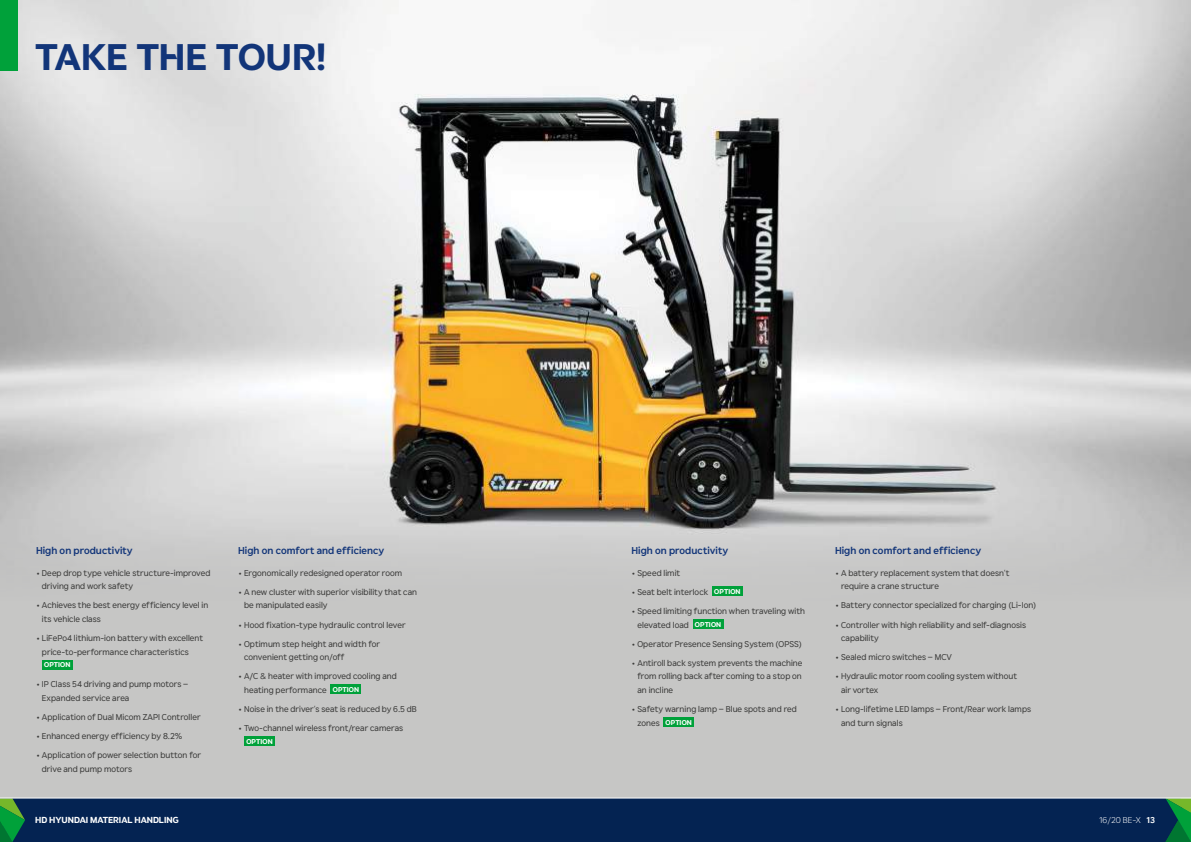
<style>
.page{position:relative;width:1191px;height:842px;background:#fff}
.page>*{position:absolute;margin:0;border:0;box-sizing:border-box;transform-origin:0 0}
.t1{font:36px "HD Hyundai Gothic Euro Lg Bd";color:#123579}
.t2{font:700 10px "HD Hyundai Gothic Euro";letter-spacing:.005em;color:#123579}
.t3{font:8.5px/13.5px "HD Hyundai Gothic Euro";letter-spacing:.005em;color:#3c3c3b}
.t4{font:8.5px "HD Hyundai Gothic Euro Lg Bd";color:#fff}
.t5{font:300 8.5px "HD Hyundai Gothic Euro";color:#fff}
.t6{font:6.8px "HD Hyundai Gothic Euro Lg Bd";letter-spacing:.015em;color:#fff}
.s1{font-family:"HD Hyundai Gothic Euro Lg Bd";font-size:6.8px;color:#fff}
.s2{font-family:"HD Hyundai Gothic Euro";font-size:8.5px;color:#3c3c3b}
.s3{font-weight:700}
</style>
<div class="page">
<div style="left:0;top:0;width:1191px;height:826px;background:#c6c6c5"></div>
<img style="left:0;top:0;width:1191px;height:587px">
<div style="left:0;top:798px;width:1191px;height:44px;background:#042352"></div>
<svg style="left:1165px;top:799px;width:26px;height:43px"></svg>
<svg style="left:0;top:799px;width:25px;height:43px"></svg>
<hr style="left:0;top:798px;width:1191px;height:1px;background:#fff">
<div style="left:0;top:0;width:17px;height:70px;background:#00a13a"></div>
<div style="left:42px;top:660px;width:31px;height:9px;background:#00a13a"></div>
<div style="left:712px;top:587px;width:31px;height:9px;background:#00a13a"></div>
<div style="left:692px;top:620px;width:31px;height:9px;background:#00a13a"></div>
<div style="left:663px;top:718px;width:31px;height:9px;background:#00a13a"></div>
<div style="left:330px;top:685px;width:31px;height:9px;background:#00a13a"></div>
<div style="left:244px;top:737px;width:31px;height:9px;background:#00a13a"></div>
<h1 class="t1" style="left:35px;top:32px;width:292px">TAKE THE TOUR!</h1>
<p class="t2" style="left:36px;top:544px;width:98px">High on productivity</p>
<p class="t3" style="left:42px;top:566px;width:170px;text-indent:-6px">• Deep drop type vehicle structure-improved driving and work safety</p>
<p class="t3" style="left:42px;top:598px;width:168px;text-indent:-6px">• Achieves the best energy efficiency level in its vehicle class</p>
<p class="t3" style="left:42px;top:631px;width:163px;text-indent:-6px">• LiFePo4 lithium-ion battery with excellent price-to-performance characteristics</p>
<p class="t6" style="left:44px;top:660px;width:28px">OPTION</p>
<p class="t3" style="left:42px;top:677px;width:148px;text-indent:-6px">• IP Class 54 driving and pump motors –<br>Expanded service area</p>
<p class="t3" style="left:36px;top:710px;width:166px">• Application of Dual Micom ZAPI Controller</p>
<p class="t3" style="left:36px;top:729px;width:148px">• Enhanced energy efficiency by 8.2%</p>
<p class="t3" style="left:42px;top:748px;width:161px;text-indent:-6px">• Application of power selection button for drive and pump motors</p>
<p class="t2" style="left:238px;top:544px;width:147px">High on comfort and efficiency</p>
<p class="t3" style="left:238px;top:566px;width:165px">• Ergonomically redesigned operator room</p>
<p class="t3" style="left:244px;top:585px;width:174px;text-indent:-6px">• A new cluster with superior visibility that can be manipulated easily</p>
<p class="t3" style="left:238px;top:618px;width:169px">• Hood fixation-type hydraulic control lever</p>
<p class="t3" style="left:244px;top:637px;width:138px;text-indent:-6px">• Optimum step height and width for convenient getting on/off</p>
<p class="t3" style="left:244px;top:669px;width:154px;text-indent:-6px">• A/C &amp; heater with improved cooling and heating performance <span class="s1">OPTION</span></p>
<p class="t3" style="left:238px;top:702px;width:180px">• Noise in the driver’s seat is reduced by 6.5 dB</p>
<p class="t3" style="left:238px;top:721px;width:167px">• Two-channel wireless front/rear cameras</p>
<p class="t6" style="left:246px;top:737px;width:28px">OPTION</p>
<p class="t2" style="left:631px;top:544px;width:98px">High on productivity</p>
<p class="t3" style="left:631px;top:566px;width:50px">• Speed limit</p>
<p class="t3" style="left:631px;top:585px;width:111px">• Seat belt interlock <span class="s1">OPTION</span></p>
<p class="t3" style="left:637px;top:604px;width:169px;text-indent:-6px">• Speed limiting function when traveling with elevated load <span class="s1">OPTION</span></p>
<p class="t3" style="left:631px;top:637px;width:172px">• Operator Presence Sensing System (OPSS)</p>
<p class="t3" style="left:637px;top:656px;width:166px;text-align:justify;text-indent:-6px">• Antiroll back system prevents the machine from rolling back after coming to a stop on an incline</p>
<p class="t3" style="left:631px;top:702px;width:167px">• Safety warning lamp – Blue spots and red</p>
<p class="t6" style="left:637px;top:717px;width:56px"><span class="s2">zones</span> OPTION</p>
<p class="t2" style="left:835px;top:544px;width:147px">High on comfort and efficiency</p>
<p class="t3" style="left:841px;top:566px;width:170px;text-indent:-6px">• A battery replacement system that doesn’t require a crane structure</p>
<p class="t3" style="left:835px;top:598px;width:202px">• Battery connector specialized for charging (Li-Ion)</p>
<p class="t3" style="left:841px;top:618px;width:186px;text-indent:-6px">• Controller with high reliability and self-diagnosis capability</p>
<p class="t3" style="left:835px;top:650px;width:118px">• Sealed micro switches – MCV</p>
<p class="t3" style="left:841px;top:669px;width:178px;text-indent:-6px">• Hydraulic motor room cooling system without air vortex</p>
<p class="t3" style="left:841px;top:702px;width:191px;text-indent:-6px">• Long-lifetime LED lamps – Front/Rear work lamps and turn signals</p>
<p class="t4" style="left:35px;top:814px;width:145px">HD HYUNDAI MATERIAL HANDLING</p>
<p class="t5" style="left:1099px;top:815px;width:57px">16/20 BE-X <span class="s3">13</span></p>
</div>
